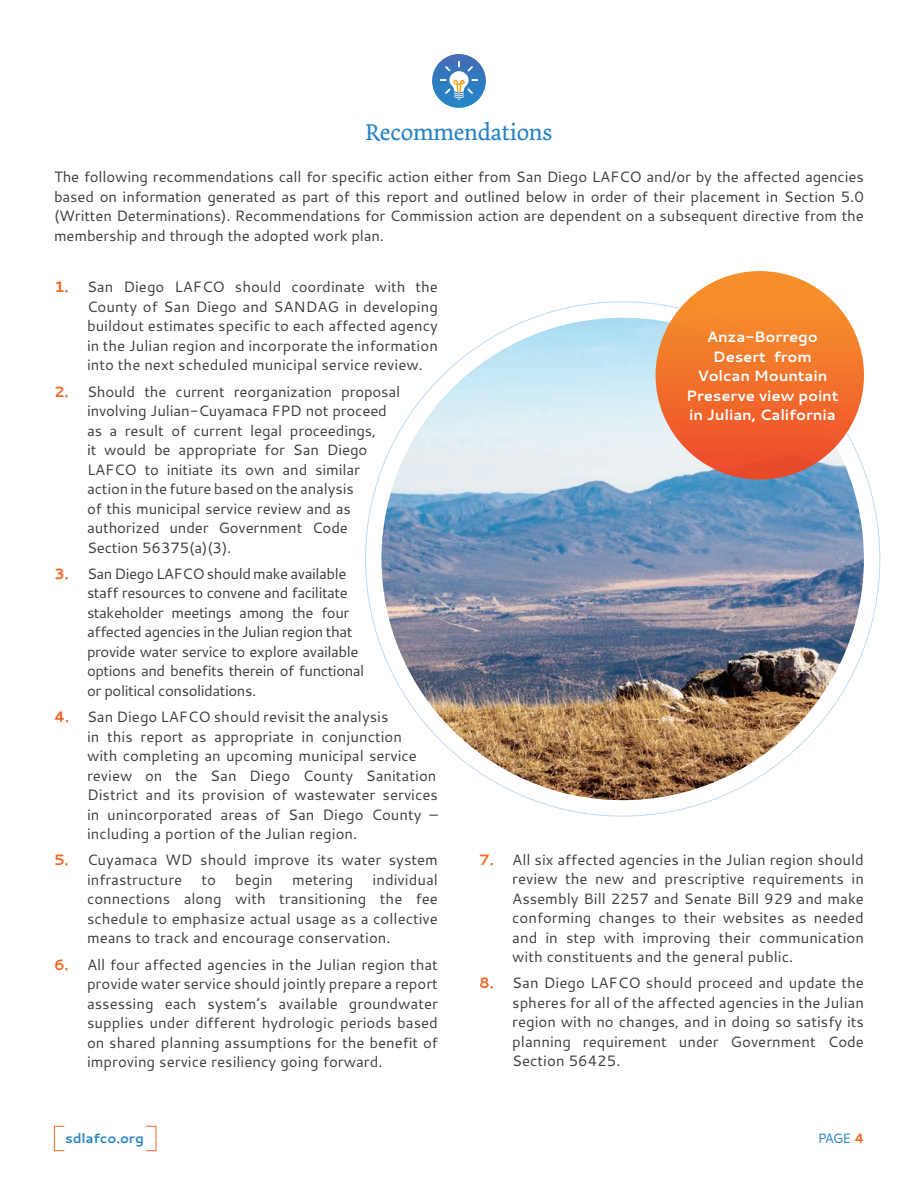
<style>
.page{position:relative;width:918px;height:1188px;background:#fff}
.page>*{position:absolute;margin:0;border:0;box-sizing:border-box;transform-origin:0 0}
.Body_Sub{font:24px "Dolly Pro";letter-spacing:-.01em;color:#2783c5}
.Body_Copy{font:15px/19.5px "Cantarell";color:#3e3e3f;text-align:justify}
.Body_Copy-2{font:15px/19.5px "Cantarell";letter-spacing:-.03em;color:#3e3e3f}
.Body_Copy-3{font:700 15px/19.5px "Cantarell";letter-spacing:-.01em;color:#fff;text-align:center}
.t1{font:700 13.5px "Cantarell";letter-spacing:-.01em;color:#2783c5}
.t2{font:13.5px "Cantarell";color:#2783c5}
.s1{font-weight:700;color:#f36623}
</style>
<div class="page">
<svg style="left:54px;top:1126px;width:103px;height:25px"></svg>
<svg style="left:432px;top:54px;width:54px;height:54px"></svg>
<svg style="left:440px;top:61px;width:38px;height:39px"></svg>
<img style="left:381px;top:318px;width:483px;height:482px;border-radius:241px">
<div style="left:656px;top:271px;width:208px;height:209px;background:linear-gradient(to bottom,#f8992b,#ea4a2d);border-radius:50%"></div>
<p class="Body_Sub" style="left:366px;top:117px;width:188px">Recommendations</p>
<p class="Body_Copy" style="left:54px;top:167px;width:811px">The following recommendations call for specific action either from San Diego LAFCO and/or by the affected agencies based on information generated as part of this report and outlined below in order of their placement in Section 5.0 (Written Determinations). Recommendations for Commission action are dependent on a subsequent directive from the membership and through the adopted work plan.</p>
<p class="Body_Copy" style="left:87px;top:277px;width:353px;text-indent:-33px"><span class="s1">1.</span> San Diego LAFCO should coordinate with the County of San Diego and SANDAG in developing buildout estimates specific to each affected agency in the Julian region and incorporate the information into the next scheduled municipal service review.</p>
<p class="Body_Copy" style="left:87px;top:381px;width:315px;text-align:left;text-indent:-33px"><span class="s1">2.</span> Should the current reorganization proposal involving Julian-Cuyamaca FPD not proceed as a result of current legal proceedings,<br>it would be appropriate for San Diego LAFCO to initiate its own and similar action in the future based on the analysis<br>of this municipal service review and as authorized under Government Code Section 56375(a)(3).</p>
<p class="Body_Copy-2" style="left:87px;top:563px;width:279px;text-indent:-33px"><span class="s1">3.</span> San Diego LAFCO should make available staff resources to convene and facilitate stakeholder meetings among the four affected agencies in the Julian region that provide water service to explore available options and benefits therein of functional or political consolidations.</p>
<p class="Body_Copy" style="left:87px;top:706px;width:352px;text-align:left;text-indent:-33px"><span class="s1">4.</span> San Diego LAFCO should revisit the analysis<br>in this report as appropriate in conjunction<br>with completing an upcoming municipal service review on the San Diego County Sanitation District and its provision of wastewater services in unincorporated areas of San Diego County – including a portion of the Julian region.</p>
<p class="Body_Copy" style="left:87px;top:850px;width:352px;text-indent:-33px"><span class="s1">5.</span> Cuyamaca WD should improve its water system infrastructure</p>
<p class="Body_Copy-3" style="left:686px;top:327px;width:154px">Anza-Borrego<br>Desert from<br>Volcan Mountain<br>Preserve view point in Julian, California</p>
<p class="Body_Copy" style="left:512px;top:849px;width:353px;text-indent:-33px"><span class="s1">7.</span> All six affected agencies in the Julian region should review the new and prescriptive requirements in Assembly Bill 2257 and Senate Bill 929 and make conforming changes to their websites as needed and in step with improving their communication with constituents and the general public.</p>
<p class="Body_Copy" style="left:512px;top:973px;width:353px;text-indent:-33px"><span class="s1">8.</span> San Diego LAFCO should proceed and update the spheres for all of the affected agencies in the Julian region with no changes, and in doing so satisfy its planning requirement under Government Code Section 56425.</p>
<p class="Body_Copy" style="left:87px;top:869px;width:353px;text-indent:286px">individual connections along with transitioning the fee schedule to emphasize actual usage as a collective means to track and encourage conservation.</p>
<p class="Body_Copy" style="left:87px;top:954px;width:353px;text-indent:-33px"><span class="s1">6.</span> All four affected agencies in the Julian region that provide water service should jointly prepare a report assessing each system’s available groundwater supplies under different hydrologic periods based on shared planning assumptions for the benefit of improving service resiliency going forward.</p>
<p class="Body_Copy" style="left:201px;top:869px;width:16px">to</p>
<p class="Body_Copy" style="left:235px;top:869px;width:39px">begin</p>
<p class="Body_Copy" style="left:292px;top:869px;width:63px">metering</p>
<p class="t1" style="left:65px;top:1129px;width:80px">sdlafco.org</p>
<p class="t2" style="left:818px;top:1129px;width:48px">PAGE <span class="s1">4</span></p>
</div>
